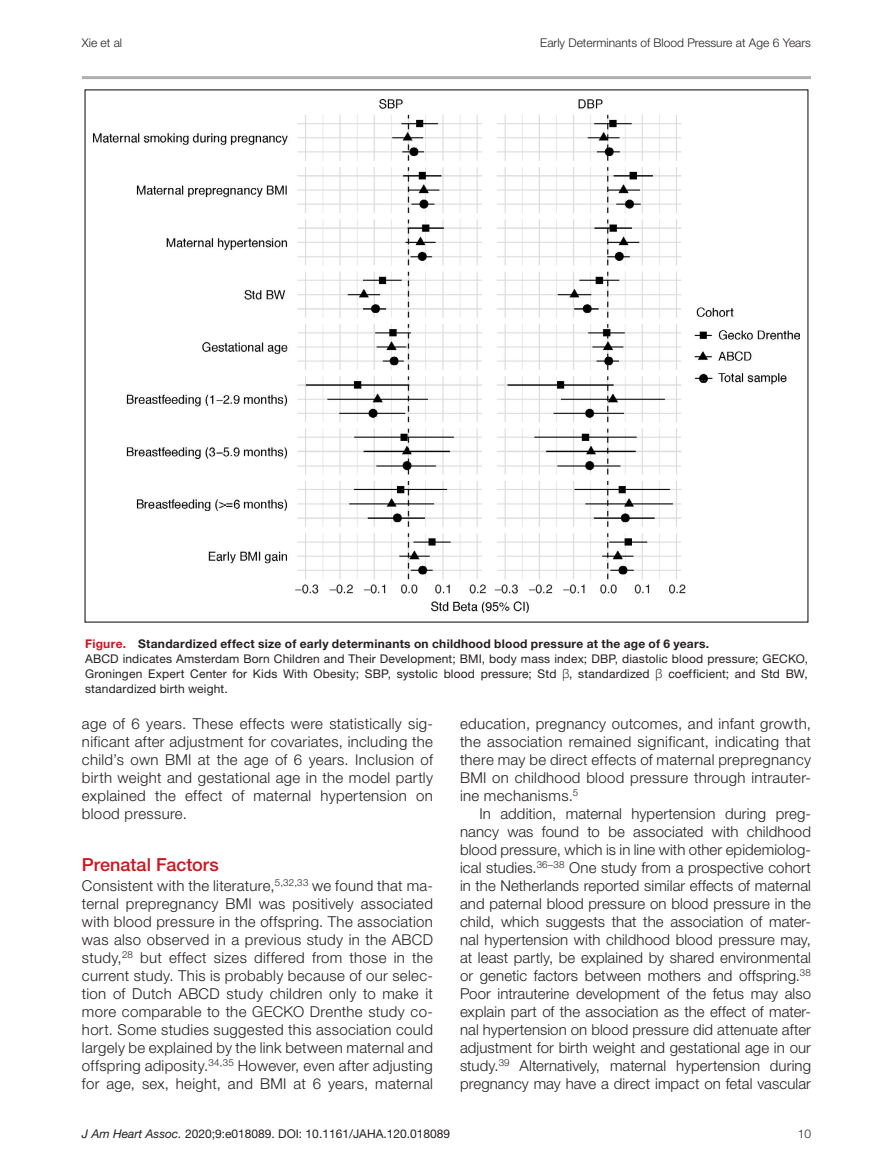
<style>
.page{position:relative;width:893px;height:1174px;background:#fff}
.page>*{position:absolute;margin:0;border:0;box-sizing:border-box;transform-origin:0 0}
.t1{font:500 18px "Helvetica Neue LT Std";color:#cd151d}
.t2{font:300 15px/18px "Helvetica Neue LT Std";letter-spacing:.02em;color:#231f20;text-align:justify}
.t3{font:12px/15px "Helvetica Neue LT Std";letter-spacing:.015em;color:#231f20}
.t4{font:300 12px "Helvetica Neue LT Std";color:#231f20}
.s1{font-weight:700;color:#cd151d}
.s2{font-weight:700}
.s3{font-family:"Noto Sans";font-weight:300}
.s4{font-style:italic}
</style>
<div class="page">
<img style="left:94px;top:99px;width:705px;height:513px">
<hr style="left:82px;top:76px;width:378px;height:3px;background:#aeafb3">
<hr style="left:460px;top:76px;width:351px;height:3px;background:#aeafb3">
<p class="t4" style="left:82px;top:35px;width:42px">Xie et al</p>
<p class="t4" style="left:540px;top:35px;width:272px">Early Determinants of Blood Pressure at Age 6 Years</p>
<p class="t3" style="left:85px;top:636px;width:724px"><span class="s1">Figure.</span> <span class="s2">Standardized effect size of early determinants on childhood blood pressure at the age of 6 years.<br></span>ABCD indicates Amsterdam Born Children and Their Development; BMI, body mass index; DBP, diastolic blood pressure; GECKO, Groningen Expert Center for Kids With Obesity; SBP, systolic blood pressure; Std <span class="s3">β</span>, standardized <span class="s3">β</span> coefficient; and Std BW, standardized birth weight.</p>
<p class="t2" style="left:82px;top:714px;width:353px">age of 6 years. These effects were statistically sig&shy;nificant after adjustment for covariates, including the child’s own BMI at the age of 6 years. Inclusion of birth weight and gestational age in the model partly explained the effect of maternal hypertension on blood pressure.</p>
<p class="t1" style="left:82px;top:853px;width:138px">Prenatal Factors</p>
<p class="t2" style="left:82px;top:876px;width:353px">Consistent with the literature,<sup>5,32,33</sup> we found that ma&shy;ternal prepregnancy BMI was positively associated with blood pressure in the offspring. The association was also observed in a previous study in the ABCD study,<sup>28</sup> but effect sizes differed from those in the current study. This is probably because of our selec&shy;tion of Dutch ABCD study children only to make it more comparable to the GECKO Drenthe study co&shy;hort. Some studies suggested this association could largely be explained by the link between maternal and offspring adiposity.<sup>34,35</sup> However, even after adjusting for age, sex, height, and BMI at 6 years, maternal</p>
<p class="t2" style="left:460px;top:714px;width:352px">education, pregnancy outcomes, and infant growth, the association remained significant, indicating that there may be direct effects of maternal prepregnancy BMI on childhood blood pressure through intrauter&shy;ine mechanisms.<sup>5</sup></p>
<p class="t2" style="left:460px;top:804px;width:353px;text-indent:20px">In addition, maternal hypertension during preg&shy;nancy was found to be associated with childhood blood pressure, which is in line with other epidemiolog&shy;ical studies.<sup>36–38</sup> One study from a prospective cohort in the Netherlands reported similar effects of maternal and paternal blood pressure on blood pressure in the child, which suggests that the association of mater&shy;nal hypertension with childhood blood pressure may, at least partly, be explained by shared environmental or genetic factors between mothers and offspring.<sup>38<br></sup>Poor intrauterine development of the fetus may also explain part of the association as the effect of mater&shy;nal hypertension on blood pressure did attenuate after adjustment for birth weight and gestational age in our study.<sup>39</sup> Alternatively, maternal hypertension during pregnancy may have a direct impact on fetal vascular</p>
<p class="t3" style="left:82px;top:1126px;width:370px"><span class="s4">J Am Heart Assoc.</span> 2020;9:e018089. DOI: 10.1161/JAHA.120.018089</p>
<p class="t4" style="left:798px;top:1126px;width:15px">10</p>
</div>
